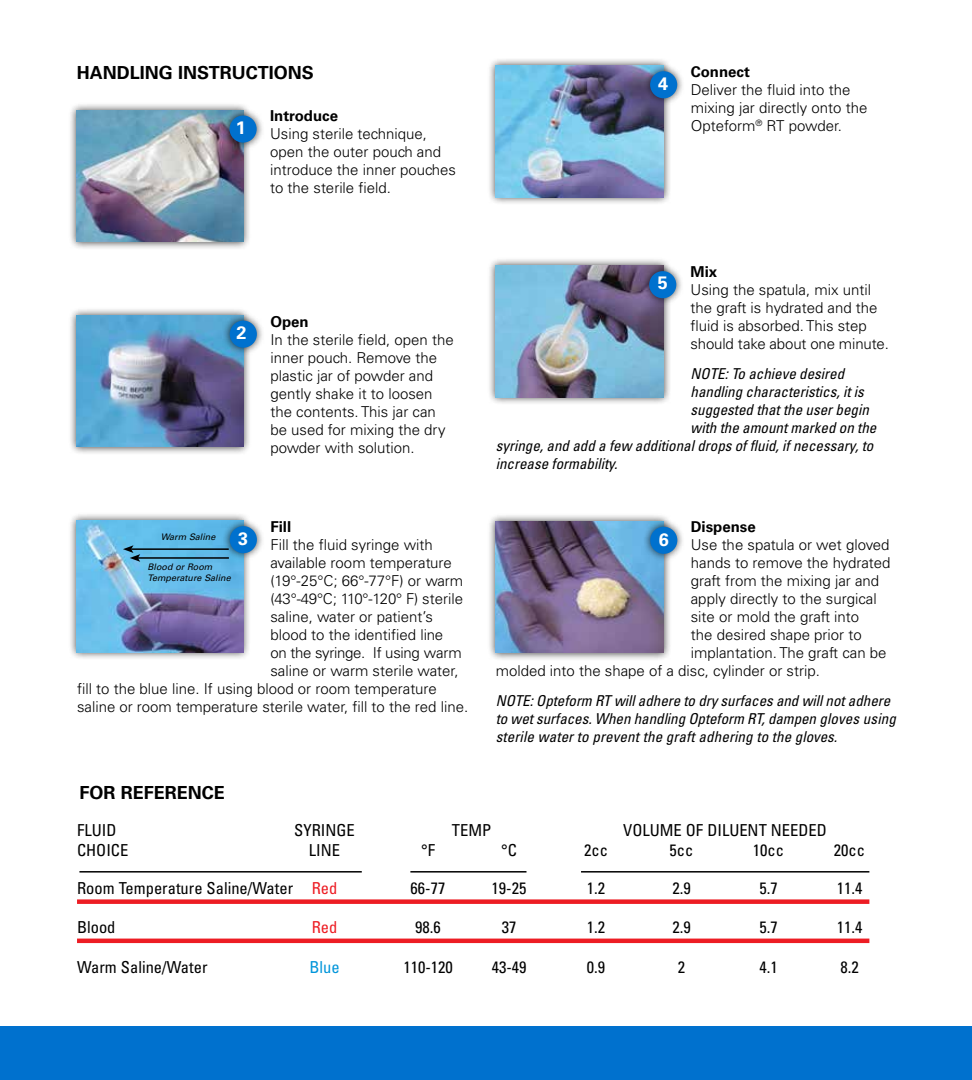
<style>
.page{position:relative;width:972px;height:1080px;background:#fff}
.page>*{position:absolute;margin:0;border:0;box-sizing:border-box;transform-origin:0 0}
.t1{font:700 18px "Univers LT Std";color:#000}
.t2{font:700 18px "Univers LT Std";color:#fff}
.t3{font:condensed 16.5px "Univers LT Std";color:#000}
.t4{font:condensed 16.5px "Univers LT Std";color:#0095da}
.t5{font:condensed 16.5px "Univers LT Std";color:#ed1d24}
.t6{font:300 15px/18px "Univers LT Std";color:#000}
.t7{font:italic condensed 15px/18px "Univers LT Std";color:#000}
.t8{font:700 15px "Univers LT Std";color:#000}
.t9{font:300 15px "Univers LT Std";letter-spacing:-.02em;color:#000}
.t10{font:italic 9px/10.8px "Univers LT Std";color:#000}
.s1{color:#ed1d24}
</style>
<div class="page">
<hr style="left:581px;top:871px;width:288px;height:2px;background:#000">
<hr style="left:410px;top:871px;width:117px;height:2px;background:#000">
<hr style="left:79px;top:871px;width:283px;height:2px;background:#000">
<div style="left:77px;top:899px;width:792px;height:5px;background:#ed1d24"></div>
<hr style="left:77px;top:939px;width:792px;height:4px;background:#ed1d24">
<div style="left:68px;top:102px;width:183px;height:148px;background:#000;opacity:.75"></div>
<img style="left:77px;top:110px;width:166px;height:132px">
<div style="left:222px;top:108px;width:42px;height:42px;background:#000;opacity:.75"></div>
<div style="left:230px;top:115px;width:27px;height:28px;background:#0071ce;border-radius:50%"></div>
<div style="left:488px;top:58px;width:184px;height:148px;background:#000;opacity:.75"></div>
<img style="left:496px;top:66px;width:168px;height:131px">
<div style="left:642px;top:64px;width:43px;height:42px;background:#000;opacity:.75"></div>
<div style="left:650px;top:71px;width:27px;height:27px;background:#0071ce;border-radius:50%"></div>
<div style="left:68px;top:307px;width:184px;height:148px;background:#000;opacity:.75"></div>
<img style="left:77px;top:315px;width:167px;height:132px">
<div style="left:222px;top:313px;width:43px;height:43px;background:#000;opacity:.75"></div>
<div style="left:230px;top:321px;width:27px;height:27px;background:#0071ce;border-radius:50%"></div>
<div style="left:68px;top:512px;width:183px;height:148px;background:#000;opacity:.75"></div>
<img style="left:77px;top:521px;width:166px;height:131px">
<hr style="left:131px;top:548px;width:98px;height:2px;background:#000">
<hr style="left:138px;top:557px;width:91px;height:2px;background:#000">
<svg style="left:123px;top:545px;width:17px;height:17px"></svg>
<div style="left:222px;top:518px;width:43px;height:43px;background:#000;opacity:.75"></div>
<div style="left:230px;top:526px;width:27px;height:27px;background:#0071ce;border-radius:50%"></div>
<div style="left:487px;top:513px;width:185px;height:148px;background:#000;opacity:.75"></div>
<img style="left:496px;top:521px;width:168px;height:132px">
<div style="left:643px;top:519px;width:42px;height:43px;background:#000;opacity:.75"></div>
<div style="left:650px;top:527px;width:27px;height:27px;background:#0071ce;border-radius:50%"></div>
<div style="left:487px;top:257px;width:185px;height:148px;background:#000;opacity:.75"></div>
<img style="left:496px;top:266px;width:168px;height:131px">
<div style="left:641px;top:263px;width:43px;height:43px;background:#000;opacity:.75"></div>
<div style="left:649px;top:271px;width:27px;height:27px;background:#0071ce;border-radius:50%"></div>
<div style="left:0;top:1026px;width:972px;height:54px;background:#0071ce"></div>
<p class="t1" style="left:77px;top:62px;width:239px">HANDLING INSTRUCTIONS</p>
<p class="t8" style="left:691px;top:63px;width:61px">Connect</p>
<p class="t6" style="left:691px;top:80px;width:178px">Deliver the fluid into the mixing jar directly onto the<br>Opteform<sup>®</sup> RT powder.</p>
<p class="t2" style="left:658px;top:73px;width:12px">4</p>
<p class="t8" style="left:270px;top:107px;width:69px">Introduce</p>
<p class="t6" style="left:270px;top:125px;width:187px">Using sterile technique, open the outer pouch and introduce the inner pouches to the sterile field.</p>
<p class="t2" style="left:236px;top:117px;width:12px">1</p>
<p class="t2" style="left:237px;top:322px;width:12px">2</p>
<p class="t8" style="left:270px;top:313px;width:40px">Open</p>
<p class="t6" style="left:270px;top:331px;width:185px">In the sterile field, open the inner pouch. Remove the plastic jar of powder and gently shake it to loosen the contents. This jar can be used for mixing the dry powder with solution.</p>
<p class="t8" style="left:691px;top:263px;width:28px">Mix</p>
<p class="t6" style="left:691px;top:281px;width:200px">Using the spatula, mix until the graft is hydrated and the fluid is absorbed. This step should take about one minute.</p>
<p class="t7" style="left:691px;top:365px;width:155px">NOTE: To achieve desired</p>
<p class="t7" style="left:691px;top:383px;width:175px">handling characteristics, it is</p>
<p class="t7" style="left:691px;top:401px;width:180px">suggested that the user begin</p>
<p class="t7" style="left:691px;top:419px;width:187px">with the amount marked on the</p>
<p class="t7" style="left:496px;top:437px;width:379px">syringe, and add a few additional drops of fluid, if necessary, to</p>
<p class="t7" style="left:496px;top:455px;width:123px">increase formability.</p>
<p class="t2" style="left:658px;top:272px;width:12px">5</p>
<p class="t8" style="left:691px;top:518px;width:67px">Dispense</p>
<p class="t6" style="left:691px;top:536px;width:200px">Use the spatula or wet gloved</p>
<p class="t6" style="left:691px;top:554px;width:201px">hands to remove the hydrated</p>
<p class="t6" style="left:691px;top:572px;width:190px">graft from the mixing jar and</p>
<p class="t6" style="left:691px;top:590px;width:187px">apply directly to the surgical</p>
<p class="t6" style="left:691px;top:608px;width:170px">site or mold the graft into</p>
<p class="t6" style="left:691px;top:626px;width:172px">the desired shape prior to</p>
<p class="t6" style="left:691px;top:644px;width:197px">implantation. The graft can be</p>
<p class="t6" style="left:496px;top:662px;width:326px">molded into the shape of a disc, cylinder or strip.</p>
<p class="t7" style="left:496px;top:691px;width:402px">NOTE: Opteform RT will adhere to dry surfaces and will not adhere to wet surfaces. When handling Opteform RT, dampen gloves using sterile water to prevent the graft adhering to the gloves.</p>
<p class="t8" style="left:270px;top:518px;width:22px">Fill</p>
<p class="t6" style="left:270px;top:536px;width:164px">Fill the fluid syringe with</p>
<p class="t6" style="left:270px;top:554px;width:183px">available room temperature</p>
<p class="t6" style="left:270px;top:572px;width:194px">(19°-25°C; 66°-77°F) or warm</p>
<p class="t6" style="left:270px;top:590px;width:194px">(43°-49°C; 110°-120° F) sterile</p>
<p class="t6" style="left:270px;top:608px;width:164px">saline, water or patient’s</p>
<p class="t6" style="left:270px;top:626px;width:174px">blood to the identified line</p>
<p class="t9" style="left:270px;top:644px;width:193px">on the syringe. If using warm</p>
<p class="t6" style="left:270px;top:662px;width:190px">saline or warm sterile water,</p>
<p class="t6" style="left:77px;top:680px;width:361px">fill to the blue line. If using blood or room temperature</p>
<p class="t6" style="left:77px;top:698px;width:393px">saline or room temperature sterile water, fill to the red line.</p>
<p class="t2" style="left:238px;top:528px;width:12px">3</p>
<p class="t2" style="left:659px;top:529px;width:12px">6</p>
<p class="t10" style="left:161px;top:532px;width:56px">Warm Saline</p>
<p class="t10" style="left:148px;top:562px;width:85px">Blood or Room<br>Temperature Saline</p>
<p class="t1" style="left:79px;top:782px;width:147px">FOR REFERENCE</p>
<p class="t3" style="left:77px;top:819px;width:41px">FLUID</p>
<p class="t3" style="left:294px;top:819px;width:62px">SYRINGE</p>
<p class="t3" style="left:452px;top:819px;width:41px">TEMP</p>
<p class="t3" style="left:623px;top:819px;width:205px">VOLUME OF DILUENT NEEDED</p>
<p class="t3" style="left:77px;top:839px;width:53px">CHOICE</p>
<p class="t3" style="left:309px;top:839px;width:33px">LINE</p>
<p class="t3" style="left:421px;top:839px;width:15px">°F</p>
<p class="t3" style="left:501px;top:839px;width:17px">°C</p>
<p class="t3" style="left:584px;top:839px;width:25px">2cc</p>
<p class="t3" style="left:670px;top:839px;width:25px">5cc</p>
<p class="t3" style="left:753px;top:839px;width:33px">10cc</p>
<p class="t3" style="left:834px;top:839px;width:33px">20cc</p>
<p class="t3" style="left:77px;top:877px;width:262px">Room Temperature Saline/Water <span class="s1">Red</span></p>
<p class="t3" style="left:411px;top:877px;width:36px">66-77</p>
<p class="t3" style="left:492px;top:877px;width:36px">19-25</p>
<p class="t3" style="left:587px;top:877px;width:20px">1.2</p>
<p class="t3" style="left:672px;top:877px;width:20px">2.9</p>
<p class="t3" style="left:759px;top:877px;width:20px">5.7</p>
<p class="t3" style="left:837px;top:877px;width:27px">11.4</p>
<p class="t3" style="left:77px;top:917px;width:40px">Blood</p>
<p class="t5" style="left:312px;top:917px;width:27px">Red</p>
<p class="t3" style="left:415px;top:917px;width:27px">98.6</p>
<p class="t3" style="left:502px;top:917px;width:16px">37</p>
<p class="t3" style="left:587px;top:917px;width:20px">1.2</p>
<p class="t3" style="left:672px;top:917px;width:20px">2.9</p>
<p class="t3" style="left:759px;top:917px;width:20px">5.7</p>
<p class="t3" style="left:837px;top:917px;width:27px">11.4</p>
<p class="t3" style="left:77px;top:957px;width:132px">Warm Saline/Water</p>
<p class="t4" style="left:309px;top:957px;width:32px">Blue</p>
<p class="t3" style="left:403px;top:957px;width:51px">110-120</p>
<p class="t3" style="left:492px;top:957px;width:36px">43-49</p>
<p class="t3" style="left:587px;top:957px;width:20px">0.9</p>
<p class="t3" style="left:678px;top:957px;width:9px">2</p>
<p class="t3" style="left:759px;top:957px;width:20px">4.1</p>
<p class="t3" style="left:840px;top:957px;width:20px">8.2</p>
</div>
